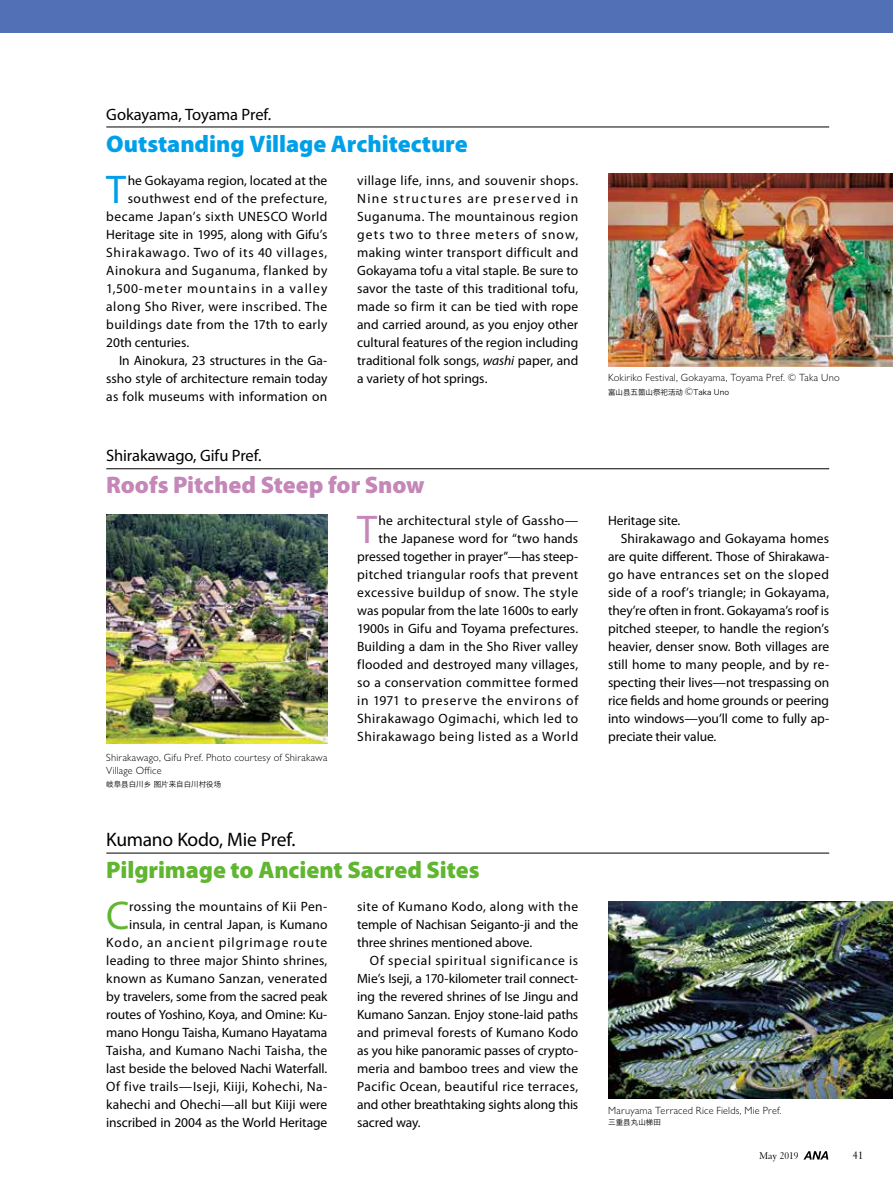
<style>
.page{position:relative;width:893px;height:1191px;background:#fff}
.page>*{position:absolute;margin:0;border:0;box-sizing:border-box;transform-origin:0 0}
.t1{font:40.2px "Myriad Pro";color:#00a0e9}
.t2{font:40.2px "Myriad Pro";color:#c586b8}
.t3{font:40.2px "Myriad Pro";color:#60b630}
.t4{font:900 24px "Myriad Pro";letter-spacing:-.005em;color:#00a0e9}
.t5{font:900 24px "Myriad Pro";letter-spacing:-.005em;color:#60b630}
.t6{font:900 24px "Myriad Pro";letter-spacing:-.005em;color:#c586b8}
.t7{font:19.5px "Myriad Pro";letter-spacing:-.01em;color:#000}
.t8{font:16.5px "Myriad Pro";letter-spacing:-.01em;color:#000}
.t9{font:13.5px/18px "Myriad Pro";letter-spacing:.005em;color:#000;text-align:justify}
.t10{font:13.5px "Myriad Pro";letter-spacing:.03em;color:#000}
.t11{font:13.5px "Myriad Pro";letter-spacing:.04em;color:#000}
.t12{font:13.5px "Myriad Pro";letter-spacing:.035em;color:#000}
.t13{font:13.5px "Myriad Pro";letter-spacing:.055em;color:#000}
.t14{font:13.5px "Myriad Pro";letter-spacing:.08em;color:#000}
.t15{font:11.7px "Granjon";color:#000}
.t16{font:10.65px "Granjon";color:#000}
.t17{font:300 10.5px/13.5px "Gill Sans Nova";letter-spacing:.02em;color:#000}
.t18{font:7.5px "Hiragino Sans GB W3";color:#000}
.s1{font-style:italic}
.s2{font-family:"Gill Sans Nova";font-weight:300;font-size:10.5px}
</style>
<div class="page">
<img style="left:106px;top:515px;width:221px;height:228px">
<img style="left:608px;top:174px;width:285px;height:192px">
<img style="left:608px;top:901px;width:285px;height:197px">
<hr style="left:106px;top:127px;width:723px;height:1px;background:#000">
<hr style="left:106px;top:468px;width:723px;height:1px;background:#000">
<hr style="left:106px;top:853px;width:723px;height:1px;background:#000">
<div style="left:0;top:0;width:893px;height:32px;background:#5170b6"></div>
<svg style="left:804px;top:1151px;width:24px;height:8px"></svg>
<p class="t8" style="left:106px;top:104px;width:166px">Gokayama, Toyama Pref.</p>
<h2 class="t4" style="left:106px;top:130px;width:363px">Outstanding Village Architecture</h2>
<h1 class="t1" style="left:106px;top:165px;width:21px">T</h1>
<p class="t9" style="left:128px;top:171px;width:201px">he Gokayama region, located at the</p>
<p class="t12" style="left:128px;top:190px;width:201px">southwest end of the prefecture,</p>
<p class="t10" style="left:106px;top:208px;width:223px">became Japan’s sixth UNESCO World</p>
<p class="t9" style="left:106px;top:225px;width:223px">Heritage site in 1995, along with Gifu’s</p>
<p class="t13" style="left:106px;top:244px;width:223px">Shirakawago. Two of its 40 villages,</p>
<p class="t12" style="left:106px;top:262px;width:223px">Ainokura and Suganuma, flanked by</p>
<p class="t14" style="left:106px;top:280px;width:223px">1,500-meter mountains in a valley</p>
<p class="t11" style="left:106px;top:298px;width:223px">along Sho River, were inscribed. The</p>
<p class="t10" style="left:106px;top:316px;width:223px">buildings date from the 17th to early</p>
<p class="t9" style="left:106px;top:333px;width:84px">20th centuries.</p>
<p class="t9" style="left:119px;top:351px;width:209px">In Ainokura, 23 structures in the Ga-</p>
<p class="t9" style="left:106px;top:369px;width:223px">ssho style of architecture remain today</p>
<p class="t9" style="left:106px;top:387px;width:223px">as folk museums with information on</p>
<p class="t8" style="left:106px;top:446px;width:157px">Shirakawago, Gifu Pref.</p>
<p class="t9" style="left:357px;top:171px;width:223px">village life, inns, and souvenir shops.<br>Nine structures are preserved in Suganuma. The mountainous region gets two to three meters of snow, making winter transport difficult and Gokayama tofu a vital staple. Be sure to savor the taste of this traditional tofu, made so firm it can be tied with rope and carried around, as you enjoy other cultural features of the region including traditional folk songs, <span class="s1">washi</span> paper, and a variety of hot springs.</p>
<h2 class="t6" style="left:106px;top:471px;width:320px">Roofs Pitched Steep for Snow</h2>
<p class="t17" style="left:106px;top:750px;width:223px">Shirakawago, Gifu Pref. Photo courtesy of Shirakawa<br>Village Office</p>
<p class="t18" style="left:106px;top:779px;width:116px">岐阜县白川乡 图片来自白川村役场</p>
<h3 class="t7" style="left:106px;top:827px;width:191px">Kumano Kodo, Mie Pref.</h3>
<p class="t9" style="left:357px;top:511px;width:223px;text-align:right">he architectural style of Gassho— the Japanese word for “two hands pressed together in prayer”—has steep&shy;pitched triangular roofs that prevent excessive buildup of snow. The style was popular from the late 1600s to early 1900s in Gifu and Toyama prefectures.<br>Building a dam in the Sho River valley flooded and destroyed many villages, so a conservation committee formed in 1971 to preserve the environs of Shirakawago Ogimachi, which led to Shirakawago being listed as a World</p>
<h1 class="t2" style="left:357px;top:505px;width:21px">T</h1>
<h2 class="t5" style="left:106px;top:856px;width:375px">Pilgrimage to Ancient Sacred Sites</h2>
<p class="t9" style="left:106px;top:897px;width:223px;text-align:right">rossing the mountains of Kii Pen&shy;insula, in central Japan, is Kumano Kodo, an ancient pilgrimage route leading to three major Shinto shrines, known as Kumano Sanzan, venerated by travelers, some from the sacred peak routes of Yoshino, Koya, and Omine: Ku&shy;mano Hongu Taisha, Kumano Hayatama Taisha, and Kumano Nachi Taisha, the last beside the beloved Nachi Waterfall.<br>Of five trails—Iseji, Kiiji, Kohechi, Na&shy;kahechi and Ohechi—all but Kiiji were inscribed in 2004 as the World Heritage</p>
<h1 class="t3" style="left:106px;top:890px;width:25px">C</h1>
<p class="t9" style="left:357px;top:897px;width:223px">site of Kumano Kodo, along with the temple of Nachisan Seiganto-ji and the three shrines mentioned above.</p>
<p class="t9" style="left:357px;top:951px;width:223px;text-indent:13px">Of special spiritual significance is Mie’s Iseji, a 170-kilometer trail connect&shy;ing the revered shrines of Ise Jingu and Kumano Sanzan. Enjoy stone-laid paths and primeval forests of Kumano Kodo as you hike panoramic passes of crypto&shy;meria and bamboo trees and view the Pacific Ocean, beautiful rice terraces, and other breathtaking sights along this sacred way.</p>
<p class="t17" style="left:608px;top:370px;width:233px">Kokiriko Festival, Gokayama, Toyama Pref. © Taka Uno</p>
<p class="t18" style="left:608px;top:387px;width:122px">富山县五箇山祭祀活动 <span class="s2">©</span>Taka Uno</p>
<p class="t9" style="left:608px;top:511px;width:74px">Heritage site.</p>
<p class="t9" style="left:621px;top:529px;width:210px">Shirakawago and Gokayama homes</p>
<p class="t9" style="left:608px;top:547px;width:223px">are quite different. Those of Shirakawa-</p>
<p class="t11" style="left:608px;top:566px;width:223px">go have entrances set on the sloped</p>
<p class="t9" style="left:608px;top:583px;width:223px">side of a roof’s triangle; in Gokayama,</p>
<p class="t9" style="left:608px;top:601px;width:223px">they’re often in front. Gokayama’s roof is</p>
<p class="t9" style="left:608px;top:619px;width:223px">pitched steeper, to handle the region’s</p>
<p class="t9" style="left:608px;top:637px;width:223px">heavier, denser snow. Both villages are</p>
<p class="t9" style="left:608px;top:655px;width:223px">still home to many people, and by re-</p>
<p class="t9" style="left:608px;top:673px;width:223px">specting their lives—not trespassing on</p>
<p class="t9" style="left:608px;top:691px;width:223px">rice fields and home grounds or peering</p>
<p class="t9" style="left:608px;top:709px;width:223px">into windows—you’ll come to fully ap-</p>
<p class="t9" style="left:608px;top:727px;width:110px">preciate their value.</p>
<p class="t17" style="left:608px;top:1103px;width:175px">Maruyama Terraced Rice Fields, Mie Pref.</p>
<p class="t18" style="left:608px;top:1117px;width:54px">三重县丸山梯田</p>
<p class="t16" style="left:759px;top:1149px;width:41px">May 2019</p>
<p class="t15" style="left:853px;top:1149px;width:12px">41</p>
</div>
